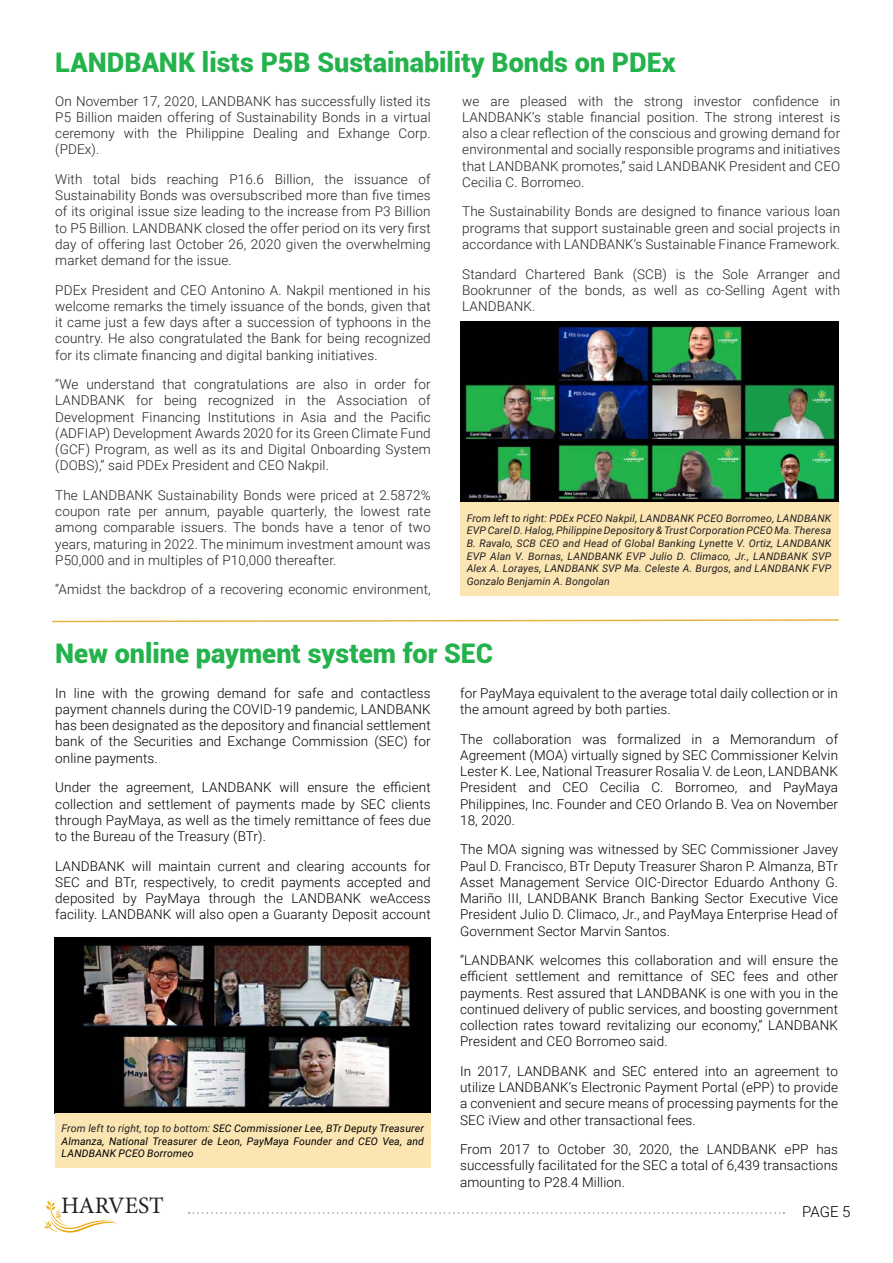
<style>
.page{position:relative;width:893px;height:1263px;background:#fff}
.page>*{position:absolute;margin:0;border:0;box-sizing:border-box;transform-origin:0 0}
.t1{font:900 27px "Roboto";color:#23b24b}
.t2{font:23.55px "Minion Pro";letter-spacing:-.005em;color:#231f20}
.t3{font:300 15px "Roboto";color:#000}
.With_10_VA_wide{font:300 13.5px/16.2px "Roboto";letter-spacing:.01em;color:#231f20;text-align:justify}
.With_10_VA_wide-2{font:300 13.5px/16.2px "Roboto";letter-spacing:.01em;color:#000;text-align:justify}
.t4{font:italic 10.5px/12.6px "Roboto";letter-spacing:.015em;color:#231f20;text-align:justify}
.t5{font:italic 10.5px/12.6px "Roboto";letter-spacing:.015em;color:#000;text-align:justify}
.s1{color:#231f20}
</style>
<div class="page">
<svg style="left:189px;top:1212px;width:595px;height:2px"></svg>
<svg style="left:44px;top:1199px;width:74px;height:33px"></svg>
<svg style="left:52px;top:619px;width:787px;height:4px"></svg>
<img style="left:460px;top:321px;width:378px;height:182px">
<div style="left:54px;top:937px;width:377px;height:177px;background:#000"></div>
<img style="left:74px;top:945px;width:344px;height:169px">
<div style="left:460px;top:503px;width:378px;height:93px;background:#fbe5b3"></div>
<div style="left:55px;top:1114px;width:376px;height:54px;background:#fbe5b3"></div>
<p class="t1" style="left:55px;top:44px;width:622px">LANDBANK lists P5B Sustainability Bonds on PDEx</p>
<p class="With_10_VA_wide" style="left:55px;top:92px;width:377px">On November 17, 2020, LANDBANK has successfully listed its P5 Billion maiden offering of Sustainability Bonds in a virtual ceremony with the Philippine Dealing and Exhange Corp. (PDEx).</p>
<p class="With_10_VA_wide" style="left:55px;top:171px;width:377px">With total bids reaching P16.6 Billion, the issuance of Sustainability Bonds was oversubscribed more than five times of its original issue size leading to the increase from P3 Billion to P5 Billion. LANDBANK closed the offer period on its very first day of offering last October 26, 2020 given the overwhelming market demand for the issue.</p>
<p class="With_10_VA_wide" style="left:55px;top:281px;width:377px">PDEx President and CEO Antonino A. Nakpil mentioned in his welcome remarks the timely issuance of the bonds, given that it came just a few days after a succession of typhoons in the country. He also congratulated the Bank for being recognized for its climate financing and digital banking initiatives.</p>
<p class="With_10_VA_wide" style="left:55px;top:376px;width:377px">“We understand that congratulations are also in order for LANDBANK for being recognized in the Association of Development Financing Institutions in Asia and the Pacific (ADFIAP) Development Awards 2020 for its Green Climate Fund (GCF) Program, as well as its and Digital Onboarding System (DOBS),” said PDEx President and CEO Nakpil.</p>
<p class="With_10_VA_wide" style="left:55px;top:486px;width:377px">The LANDBANK Sustainability Bonds were priced at 2.5872% coupon rate per annum, payable quarterly, the lowest rate among comparable issuers. The bonds have a tenor of two years, maturing in 2022. The minimum investment amount was P50,000 and in multiples of P10,000 thereafter.</p>
<p class="With_10_VA_wide" style="left:55px;top:581px;width:377px">“Amidst the backdrop of a recovering economic environment,</p>
<p class="With_10_VA_wide" style="left:462px;top:92px;width:380px">we are pleased with the strong investor confidence in LANDBANK’s stable financial position. The strong interest is also a clear reflection of the conscious and growing demand for environmental and socially responsible programs and initiatives that LANDBANK promotes,” said LANDBANK President and CEO Cecilia C. Borromeo.</p>
<p class="With_10_VA_wide" style="left:462px;top:203px;width:379px">The Sustainability Bonds are designed to finance various loan programs that support sustainable green and social projects in accordance with LANDBANK’s Sustainable Finance Framework.</p>
<p class="With_10_VA_wide" style="left:462px;top:265px;width:380px">Standard Chartered Bank (SCB) is the Sole Arranger and Bookrunner of the bonds, as well as co-Selling Agent with LANDBANK.</p>
<p class="t4" style="left:467px;top:511px;width:366px">From left to right: PDEx PCEO Nakpil, LANDBANK PCEO Borromeo, LANDBANK EVP Carel D. Halog, Philippine Depository &amp; Trust Corporation PCEO Ma. Theresa B. Ravalo, SCB CEO and Head of Global Banking Lynette V. Ortiz, LANDBANK EVP Alan V. Bornas, LANDBANK EVP Julio D. Climaco, Jr., LANDBANK SVP Alex A. Lorayes, LANDBANK SVP Ma. Celeste A. Burgos, and LANDBANK FVP Gonzalo Benjamin A. Bongolan</p>
<p class="t1" style="left:55px;top:634px;width:439px">New online payment system for SEC</p>
<p class="With_10_VA_wide-2" style="left:55px;top:684px;width:377px">In line with the growing demand for safe and contactless payment channels during the COVID-19 pandemic, LANDBANK has been designated as the depository and financial settlement bank of the Securities and Exchange Commission (SEC) for online payments.</p>
<p class="With_10_VA_wide-2" style="left:55px;top:779px;width:377px">Under the agreement, LANDBANK will ensure the efficient collection and settlement of payments made by SEC clients through PayMaya, as well as the timely remittance of fees due to the Bureau of the Treasury (BTr).</p>
<p class="With_10_VA_wide-2" style="left:55px;top:857px;width:377px">LANDBANK will maintain current and clearing accounts for SEC and BTr, respectively, to credit payments accepted and deposited by PayMaya through the LANDBANK weAccess facility. LANDBANK will also open a Guaranty Deposit account</p>
<p class="t5" style="left:62px;top:1122px;width:364px"><span class="s1">From left to right, top to bottom:</span> SEC Commissioner Lee, BTr Deputy Treasurer Almanza, National Treasurer de Leon, PayMaya Founder and CEO Vea, and LANDBANK PCEO Borromeo</p>
<p class="With_10_VA_wide-2" style="left:460px;top:684px;width:379px">for PayMaya equivalent to the average total daily collection or in the amount agreed by both parties.</p>
<p class="With_10_VA_wide-2" style="left:460px;top:730px;width:380px">The collaboration was formalized in a Memorandum of Agreement (MOA) virtually signed by SEC Commissioner Kelvin Lester K. Lee, National Treasurer Rosalia V. de Leon, LANDBANK President and CEO Cecilia C. Borromeo, and PayMaya Philippines, Inc. Founder and CEO Orlando B. Vea on November 18, 2020.</p>
<p class="With_10_VA_wide-2" style="left:460px;top:841px;width:379px">The MOA signing was witnessed by SEC Commissioner Javey Paul D. Francisco, BTr Deputy Treasurer Sharon P. Almanza, BTr Asset Management Service OIC-Director Eduardo Anthony G.<br>Mariño III, LANDBANK Branch Banking Sector Executive Vice President Julio D. Climaco, Jr., and PayMaya Enterprise Head of Government Sector Marvin Santos.</p>
<p class="With_10_VA_wide-2" style="left:460px;top:952px;width:379px">“LANDBANK welcomes this collaboration and will ensure the efficient settlement and remittance of SEC fees and other payments. Rest assured that LANDBANK is one with you in the continued delivery of public services, and boosting government collection rates toward revitalizing our economy,” LANDBANK President and CEO Borromeo said.</p>
<p class="With_10_VA_wide-2" style="left:460px;top:1062px;width:379px">In 2017, LANDBANK and SEC entered into an agreement to utilize LANDBANK’s Electronic Payment Portal (ePP) to provide a convenient and secure means of processing payments for the SEC iView and other transactional fees.</p>
<p class="With_10_VA_wide-2" style="left:460px;top:1141px;width:379px">From 2017 to October 30, 2020, the LANDBANK ePP has successfully facilitated for the SEC a total of 6,439 transactions amounting to P28.4 Million.</p>
<p class="t2" style="left:61px;top:1190px;width:104px">HARVEST</p>
<p class="t3" style="left:802px;top:1201px;width:50px">PAGE 5</p>
</div>
